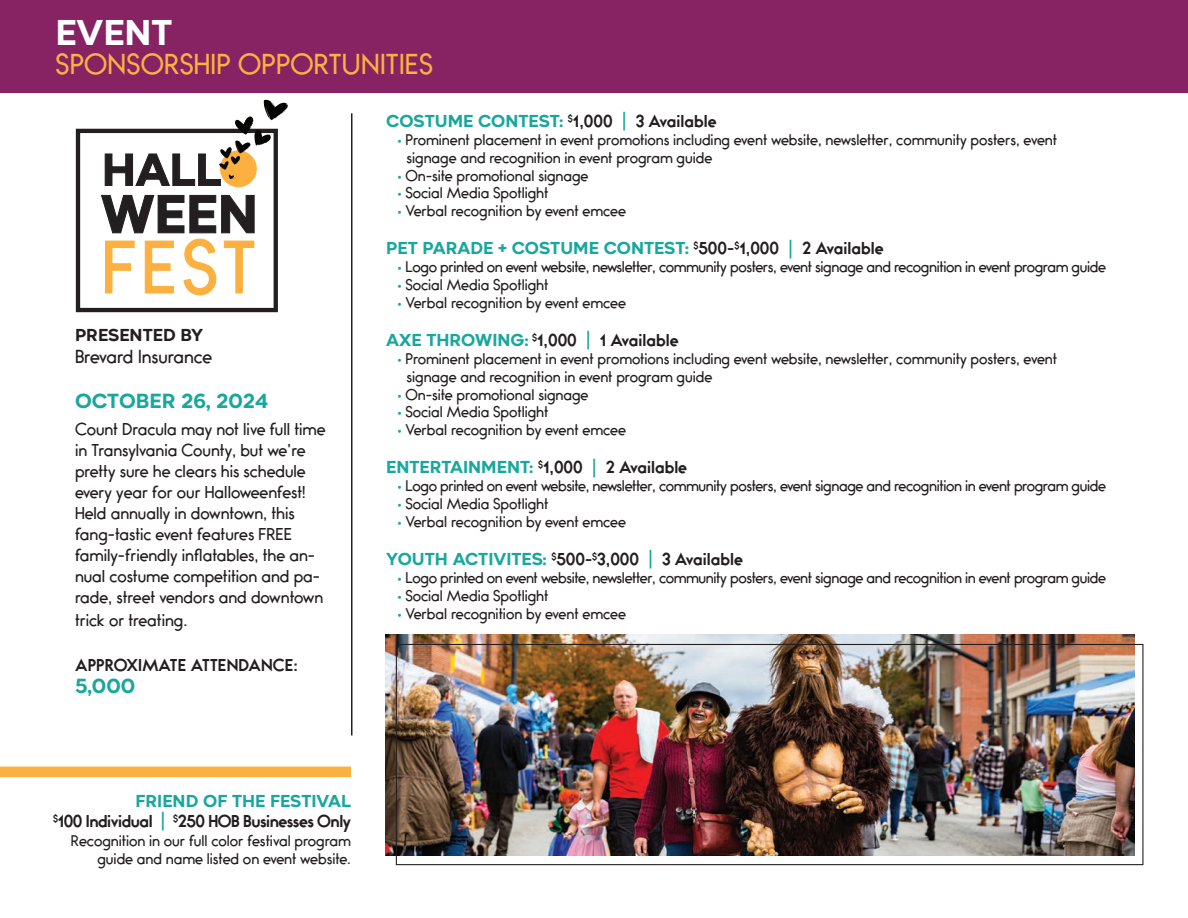
<style>
.page{position:relative;width:1188px;height:918px;background:#fff}
.page>*{position:absolute;margin:0;border:0;box-sizing:border-box;transform-origin:0 0}
.t1{font:700 34.2px "Aftika";color:#fff}
.t2{font:25.2px "Bambino";letter-spacing:.01em;color:#fbb042}
.t3{font:700 19.5px "Aftika";color:#19a79d}
.t4{font:700 16.5px "Aftika";color:#19a79d}
.t5{font:16.5px "Bambino";color:#231f20}
.t6{font:700 16.5px "Aftika";color:#231f20}
.t7{font:15px/21px "Bambino";color:#231f20}
.t8{font:700 15px "Bambino";color:#231f20}
.t9{font:700 15px "Bambino";letter-spacing:-.03em;color:#231f20}
.t10{font:13.5px/18px "Bambino";color:#231f20}
.t11{font:13.5px "Bambino";letter-spacing:-.025em;color:#231f20}
.s1{font-family:"Bambino";font-size:15px;color:#231f20}
.s2{font-family:"Bambino";font-weight:400}
.s3{color:#19a79d}
.s4{font-family:"Aftika";font-size:16.5px;color:#19a79d}
.s5{font-weight:400;font-size:16.5px;color:#19a79d}
</style>
<div class="page">
<div style="left:0;top:0;width:1188px;height:93px;background:#872263"></div>
<svg style="left:76px;top:100px;width:212px;height:212px"></svg>
<hr style="left:351px;top:113px;width:1px;height:622px;background:#231f20">
<div style="left:0;top:767px;width:351px;height:10px;background:#fbb042"></div>
<img style="left:385px;top:635px;width:749px;height:221px">
<div style="left:396px;top:644px;width:747px;height:221px;border:1px solid #231f20"></div>
<h1 class="t1" style="left:56px;top:12px;width:119px">EVENT</h1>
<h2 class="t2" style="left:56px;top:50px;width:379px">SPONSORSHIP OPPORTUNITIES</h2>
<p class="t6" style="left:75px;top:325px;width:130px">PRESENTED BY</p>
<p class="t5" style="left:75px;top:348px;width:139px">Brevard Insurance</p>
<h3 class="t3" style="left:75px;top:389px;width:195px">OCTOBER 26, 2024</h3>
<p class="t7" style="left:75px;top:419px;width:252px">Count Dracula may not live full time in Transylvania County, but we’re pretty sure he clears his schedule every year for our Halloweenfest!<br>Held annually in downtown, this fang-tastic event features FREE family-friendly inflatables, the an&shy;nual costume competition and pa&shy;rade, street vendors and downtown</p>
<p class="t7" style="left:75px;top:610px;width:114px">trick or treating.</p>
<p class="t8" style="left:75px;top:657px;width:224px">APPROXIMATE ATTENDANCE:</p>
<h3 class="t3" style="left:75px;top:674px;width:62px">5,000</h3>
<p class="t4" style="left:386px;top:110px;width:332px">COSTUME CONTEST: <sup>$</sup><span class="s1">1,000</span> <span class="s2">|</span> <span class="s1">3 Available</span></p>
<p class="t10" style="left:406px;top:131px;width:652px;text-indent:-10px"><span class="s3">•</span> Prominent placement in event promotions including event website, newsletter, community posters, event signage and recognition in event program guide</p>
<p class="t10" style="left:397px;top:167px;width:193px"><span class="s3">•</span> On-site promotional signage</p>
<p class="t10" style="left:397px;top:185px;width:153px"><span class="s3">•</span> Social Media Spotlight</p>
<p class="t10" style="left:397px;top:203px;width:231px"><span class="s3">•</span> Verbal recognition by event emcee</p>
<p class="t4" style="left:386px;top:238px;width:499px">PET PARADE + COSTUME CONTEST: <sup>$</sup><span class="s1">500-</span><sup>$</sup><span class="s1">1,000</span> <span class="s2">|</span> <span class="s1">2 Available</span></p>
<p class="t11" style="left:397px;top:259px;width:711px"><span class="s3">•</span> Logo printed on event website, newsletter, community posters, event signage and recognition in event program guide</p>
<p class="t10" style="left:397px;top:276px;width:153px"><span class="s3">•</span> Social Media Spotlight</p>
<p class="t10" style="left:397px;top:294px;width:231px"><span class="s3">•</span> Verbal recognition by event emcee</p>
<p class="t8" style="left:386px;top:332px;width:294px"><span class="s4">AXE THROWING:</span> <sup>$</sup>1,000 <span class="s5">|</span> 1 Available</p>
<p class="t10" style="left:406px;top:350px;width:652px;text-indent:-10px"><span class="s3">•</span> Prominent placement in event promotions including event website, newsletter, community posters, event signage and recognition in event program guide</p>
<p class="t10" style="left:397px;top:386px;width:193px"><span class="s3">•</span> On-site promotional signage</p>
<p class="t10" style="left:397px;top:404px;width:153px"><span class="s3">•</span> Social Media Spotlight</p>
<p class="t10" style="left:397px;top:422px;width:231px"><span class="s3">•</span> Verbal recognition by event emcee</p>
<p class="t8" style="left:386px;top:459px;width:302px"><span class="s4">ENTERTAINMENT:</span> <sup>$</sup>1,000 <span class="s5">|</span> 2 Available</p>
<p class="t11" style="left:397px;top:478px;width:711px"><span class="s3">•</span> Logo printed on event website, newsletter, community posters, event signage and recognition in event program guide</p>
<p class="t10" style="left:397px;top:495px;width:153px"><span class="s3">•</span> Social Media Spotlight</p>
<p class="t10" style="left:397px;top:513px;width:231px"><span class="s3">•</span> Verbal recognition by event emcee</p>
<p class="t8" style="left:386px;top:551px;width:358px"><span class="s4">YOUTH ACTIVITES:</span> <sup>$</sup>500-<sup>$</sup>3,000 <span class="s5">|</span> 3 Available</p>
<p class="t11" style="left:397px;top:570px;width:711px"><span class="s3">•</span> Logo printed on event website, newsletter, community posters, event signage and recognition in event program guide</p>
<p class="t10" style="left:397px;top:587px;width:153px"><span class="s3">•</span> Social Media Spotlight</p>
<p class="t10" style="left:397px;top:605px;width:231px"><span class="s3">•</span> Verbal recognition by event emcee</p>
<p class="t4" style="left:136px;top:791px;width:217px">FRIEND OF THE FESTIVAL</p>
<p class="t9" style="left:53px;top:813px;width:299px"><sup>$</sup>100 Individual <span class="s5">|</span> <sup>$</sup>250 HOB Businesses Only</p>
<p class="t10" style="left:71px;top:833px;width:282px;text-align:right">Recognition in our full color festival program guide and name listed on event website.</p>
</div>
